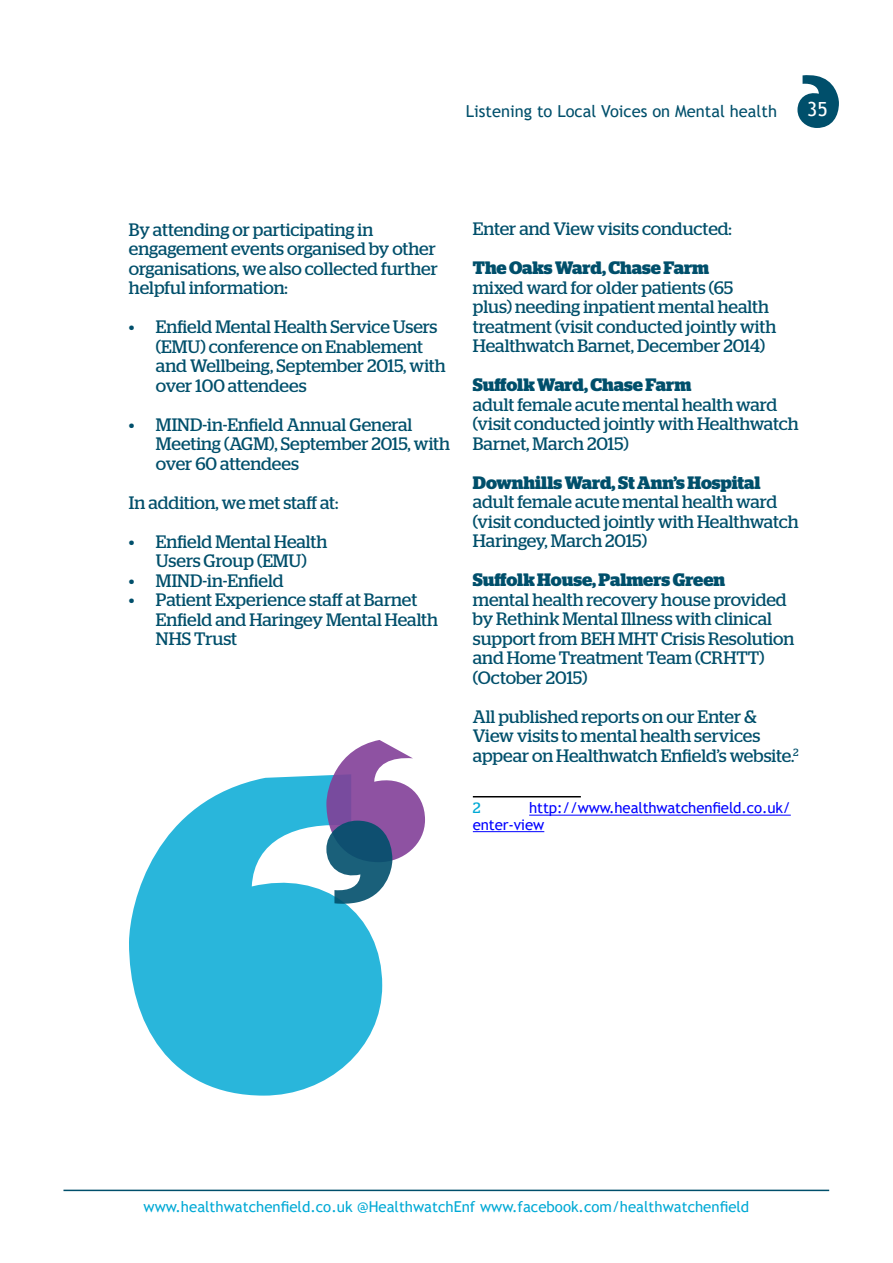
<style>
.page{position:relative;width:893px;height:1263px;background:#fff}
.page>*{position:absolute;margin:0;border:0;box-sizing:border-box;transform-origin:0 0}
.t1{font:19.5px "Trebuchet MS";color:#fff}
.t2{font:18px/19.5px "Stag";color:#004f6b}
.t3{font:700 18px "Stag";color:#004f6b}
.t4{font:16.5px "Trebuchet MS";color:#004f6b}
.t5{font:15px "Trebuchet MS";color:#00a9d5}
.t6{font:15px/16.5px "Trebuchet MS";letter-spacing:-.01em;color:#00f}
.t7{font:15px "Stag";color:#00a9d5}
</style>
<div class="page">
<svg style="left:797px;top:75px;width:42px;height:53px"></svg>
<hr style="left:63px;top:1189px;width:766px;height:2px;background:#004f6b">
<hr style="left:473px;top:796px;width:108px;height:1px;background:#000">
<hr style="left:529px;top:815px;width:262px;height:1px;background:#00f">
<hr style="left:473px;top:831px;width:71px;height:1px;background:#00f">
<svg style="left:129px;top:775px;width:253px;height:320px;fill:#29b6db"></svg>
<svg style="left:326px;top:740px;width:99px;height:164px"></svg>
<p class="t4" style="left:466px;top:101px;width:313px">Listening to Local Voices on Mental health</p>
<p class="t1" style="left:807px;top:97px;width:22px">35</p>
<p class="t2" style="left:129px;top:219px;width:310px">By attending or participating in engagement events organised by other organisations, we also collected further helpful information:</p>
<p class="t2" style="left:156px;top:317px;width:291px;text-indent:-27px">• Enfield Mental Health Service Users (EMU) conference on Enablement and Wellbeing, September 2015, with over 100 attendees</p>
<p class="t2" style="left:156px;top:414px;width:295px;text-indent:-27px">• MIND-in-Enfield Annual General<br>Meeting (AGM), September 2015, with over 60 attendees</p>
<p class="t2" style="left:129px;top:492px;width:211px">In addition, we met staff at:</p>
<p class="t2" style="left:129px;top:531px;width:200px;text-align:center">• Enfield Mental Health<br>Users Group (EMU)</p>
<p class="t2" style="left:129px;top:570px;width:156px">• MIND-in-Enfield</p>
<p class="t2" style="left:156px;top:590px;width:284px;text-indent:-27px">• Patient Experience staff at Barnet<br>Enfield and Haringey Mental Health<br>NHS Trust</p>
<p class="t2" style="left:473px;top:219px;width:261px">Enter and View visits conducted:</p>
<p class="t3" style="left:473px;top:258px;width:238px">The Oaks Ward, Chase Farm</p>
<p class="t2" style="left:473px;top:278px;width:305px">mixed ward for older patients (65 plus) needing inpatient mental health treatment (visit conducted jointly with Healthwatch Barnet, December 2014)</p>
<p class="t3" style="left:473px;top:375px;width:220px">Suffolk Ward, Chase Farm</p>
<p class="t2" style="left:473px;top:395px;width:327px">adult female acute mental health ward (visit conducted jointly with Healthwatch<br>Barnet, March 2015)</p>
<p class="t3" style="left:473px;top:472px;width:289px">Downhills Ward, St Ann’s Hospital</p>
<p class="t2" style="left:473px;top:492px;width:327px">adult female acute mental health ward (visit conducted jointly with Healthwatch<br>Haringey, March 2015)</p>
<p class="t3" style="left:473px;top:570px;width:254px">Suffolk House, Palmers Green</p>
<p class="t2" style="left:473px;top:590px;width:323px">mental health recovery house provided by Rethink Mental Illness with clinical support from BEH MHT Crisis Resolution and Home Treatment Team (CRHTT) (October 2015)</p>
<p class="t2" style="left:473px;top:707px;width:327px">All published reports on our Enter &amp;<br>View visits to mental health services appear on Healthwatch Enfield’s website.<sup>2</sup></p>
<p class="t7" style="left:473px;top:799px;width:9px">2</p>
<p class="t6" style="left:473px;top:799px;width:319px;text-indent:56px">http://www.healthwatchenfield.co.uk/ enter-view</p>
<p class="t5" style="left:144px;top:1197px;width:607px">www.healthwatchenfield.co.uk @HealthwatchEnf www.facebook.com/healthwatchenfield</p>
</div>
